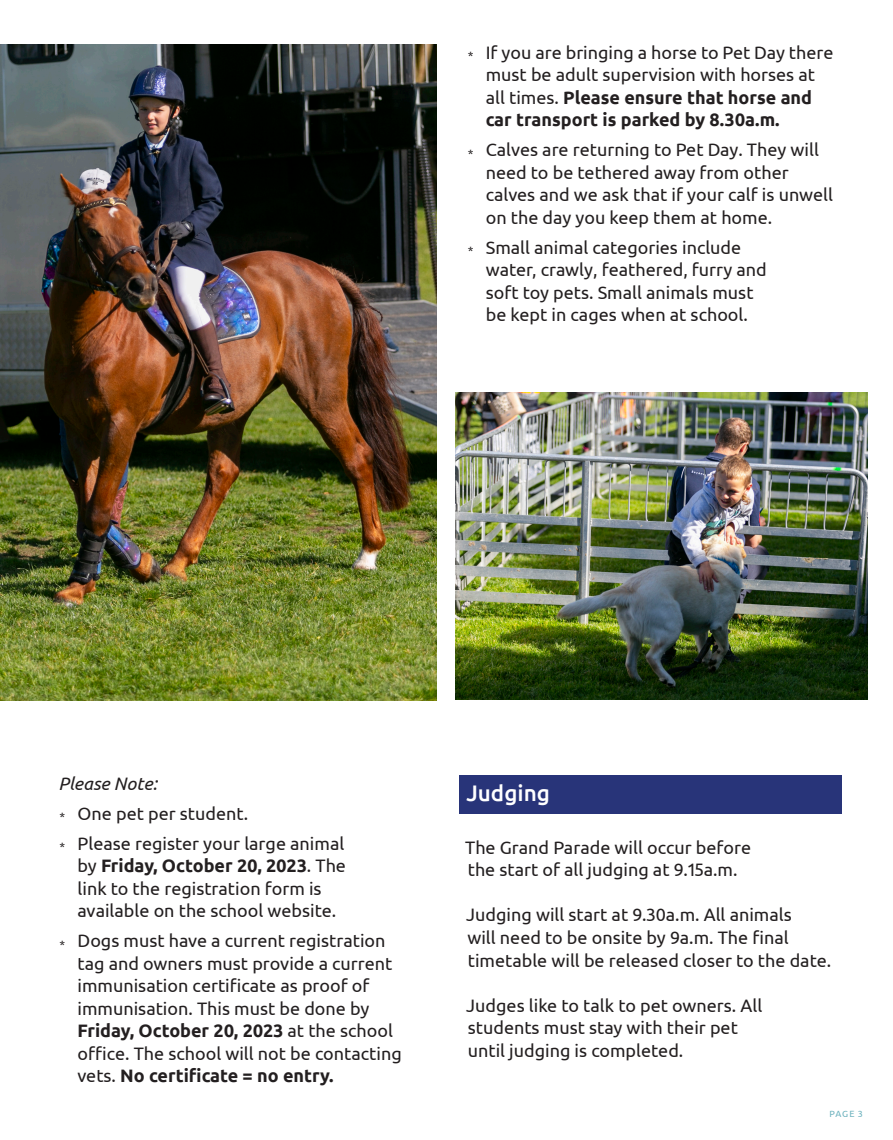
<style>
.page{position:relative;width:893px;height:1140px;background:#fff}
.page>*{position:absolute;margin:0;border:0;box-sizing:border-box;transform-origin:0 0}
.Header_-_LargeblueBox_copy{font:500 22.5px "Ubuntu";color:#fff}
.SubHeading_AlignLeft{font:18px/22.5px "Ubuntu";color:#231f20}
.SubHeading_AlignLeft-2{font:italic 18px "Ubuntu";color:#231f20}
.t1{font:9px "Ubuntu";color:#6bb1bd}
.s1{font-weight:700}
</style>
<div class="page">
<img style="left:0;top:45px;width:437px;height:655px">
<div style="left:459px;top:775px;width:383px;height:39px;background:#283479"></div>
<img style="left:455px;top:392px;width:412px;height:307px">
<p class="SubHeading_AlignLeft" style="left:486px;top:40px;width:349px;text-indent:-18px"><sub>*</sub> If you are bringing a horse to Pet Day there must be adult supervision with horses at all times. <span class="s1">Please ensure that horse and car transport is parked by 8.30a.m.</span></p>
<p class="SubHeading_AlignLeft" style="left:486px;top:138px;width:349px;text-indent:-18px"><sub>*</sub> Calves are returning to Pet Day. They will need to be tethered away from other calves and we ask that if your calf is unwell on the day you keep them at home.</p>
<p class="SubHeading_AlignLeft" style="left:486px;top:235px;width:283px;text-indent:-18px"><sub>*</sub> Small animal categories include water, crawly, feathered, furry and soft toy pets. Small animals must be kept in cages when at school.</p>
<p class="SubHeading_AlignLeft-2" style="left:58px;top:772px;width:100px">Please Note:</p>
<p class="SubHeading_AlignLeft" style="left:60px;top:801px;width:190px"><sub>*</sub> One pet per student.</p>
<p class="SubHeading_AlignLeft" style="left:78px;top:831px;width:270px;text-indent:-18px"><sub>*</sub> Please register your large animal by <span class="s1">Friday, October 20, 2023</span>. The link to the registration form is available on the school website.</p>
<p class="SubHeading_AlignLeft" style="left:78px;top:929px;width:326px;text-indent:-18px"><sub>*</sub> Dogs must have a current registration tag and owners must provide a current immunisation certificate as proof of immunisation. This must be done by <span class="s1">Friday, October 20, 2023</span> at the school office. The school will not be contacting vets. <span class="s1">No certificate = no entry.</span></p>
<p class="Header_-_LargeblueBox_copy" style="left:466px;top:779px;width:85px">Judging</p>
<p class="SubHeading_AlignLeft" style="left:465px;top:835px;width:287px">The Grand Parade will occur before the start of all judging at 9.15a.m.</p>
<p class="SubHeading_AlignLeft" style="left:466px;top:903px;width:366px">Judging will start at 9.30a.m. All animals<br>will need to be onsite by 9a.m. The final timetable will be released closer to the date.</p>
<p class="SubHeading_AlignLeft" style="left:466px;top:993px;width:297px">Judges like to talk to pet owners. All students must stay with their pet until judging is completed.</p>
<p class="t1" style="left:829px;top:1107px;width:35px">PAGE 3</p>
</div>
